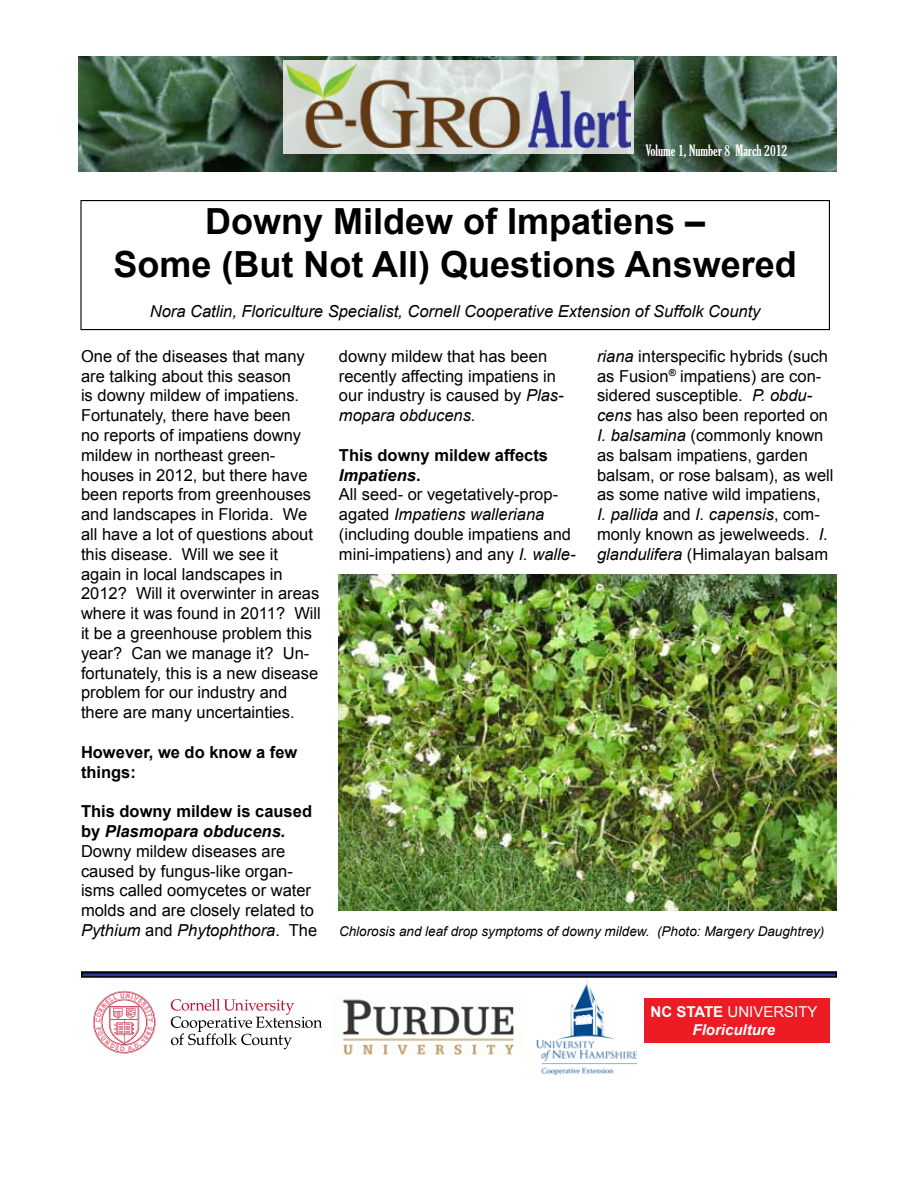
<style>
.page{position:relative;width:918px;height:1188px;background:#fff}
.page>*{position:absolute;margin:0;border:0;box-sizing:border-box;transform-origin:0 0}
.t1{font:700 36px/43.2px "Arial";color:#000;text-align:center}
.t2{font:16.5px/19.8px "Arial";color:#000}
.t3{font:italic 16.5px "Arial";color:#000}
.t4{font:700 16.5px/19.8px "Arial";color:#000}
.t5{font:italic 700 15px/18px "Arial";color:#fff;text-align:center}
.t6{font:extra-condensed 15px "Gloucester";color:#fff}
.t7{font:italic 13.5px "Arial";color:#000}
.s1{font-weight:700}
.s2{font-weight:700;font-style:italic}
.s3{font-style:italic}
.s4{font-style:normal}
.s5{font-weight:400;font-style:normal}
</style>
<div class="page">
<div style="left:81px;top:972px;width:756px;height:6px;border:2px solid #000"></div>
<img style="left:78px;top:56px;width:758px;height:115px">
<hr style="left:81px;top:971px;width:756px;height:2px;background:#000">
<div style="left:644px;top:998px;width:185px;height:45px;background:#ed1c24"></div>
<img style="left:342px;top:999px;width:173px;height:56px">
<img style="left:536px;top:980px;width:101px;height:94px">
<svg style="left:171px;top:999px;width:151px;height:50px"></svg>
<svg style="left:93px;top:991px;width:63px;height:62px"></svg>
<svg style="left:284px;top:60px;width:350px;height:93px;background:#d7ddd9"></svg>
<img style="left:288px;top:64px;width:343px;height:84px">
<div style="left:80px;top:200px;width:750px;height:130px;border:1px solid #000"></div>
<img style="left:338px;top:574px;width:499px;height:336px">
<p class="t6" style="left:645px;top:142px;width:144px">Volume 1, Number 8 March 2012</p>
<h1 class="t1" style="left:114px;top:201px;width:685px">Downy Mildew of Impatiens –<br>Some (But Not All) Questions Answered</h1>
<p class="t3" style="left:150px;top:300px;width:612px">Nora Catlin, Floriculture Specialist, Cornell Cooperative Extension of Suffolk County</p>
<p class="t2" style="left:81px;top:346px;width:241px">One of the diseases that many are talking about this season<br>is downy mildew of impatiens.<br>Fortunately, there have been<br>no reports of impatiens downy mildew in northeast green&shy;houses in 2012, but there have been reports from greenhouses and landscapes in Florida. We all have a lot of questions about this disease. Will we see it again in local landscapes in<br>2012? Will it overwinter in areas where it was found in 2011? Will it be a greenhouse problem this year? Can we manage it? Un&shy;fortunately, this is a new disease problem for our industry and there are many uncertainties.</p>
<p class="t4" style="left:81px;top:743px;width:218px">However, we do know a few things:</p>
<p class="t2" style="left:81px;top:802px;width:238px"><span class="s1">This downy mildew is caused by</span> <span class="s2">Plasmopara obducens.<br></span>Downy mildew diseases are caused by fungus-like organ&shy;isms called oomycetes or water molds and are closely related to<br><span class="s3">Pythium</span> and <span class="s3">Phytophthora</span>. The</p>
<p class="t2" style="left:339px;top:346px;width:226px">downy mildew that has been recently affecting impatiens in our industry is caused by <span class="s3">Plas&shy;mopara obducens.</span></p>
<p class="t2" style="left:339px;top:445px;width:238px"><span class="s1">This downy mildew affects<br></span><span class="s2">Impatiens</span><span class="s1">.<br></span>All seed- or vegetatively-prop&shy;agated <span class="s3">Impatiens walleriana </span>(including double impatiens and mini-impatiens) and any <span class="s3">I. walle-</span></p>
<p class="t2" style="left:597px;top:346px;width:238px"><span class="s3">riana</span> interspecific hybrids (such as Fusion<sup>®</sup> impatiens) are con&shy;sidered susceptible. <span class="s3">P. obdu&shy;cens</span> has also been reported on<br><span class="s3">I. balsamina</span> (commonly known as balsam impatiens, garden balsam, or rose balsam), as well as some native wild impatiens,<br><span class="s3">I. pallida</span> and <span class="s3">I. capensis</span>, com&shy;monly known as jewelweeds. <span class="s3">I. glandulifera</span> (Himalayan balsam</p>
<p class="t7" style="left:339px;top:922px;width:487px">Chlorosis and leaf drop symptoms of downy mildew. (Photo: Margery Daughtrey)</p>
<p class="t5" style="left:651px;top:1003px;width:168px"><span class="s4">NC STATE</span> <span class="s5">UNIVERSITY<br></span>Floriculture</p>
</div>
